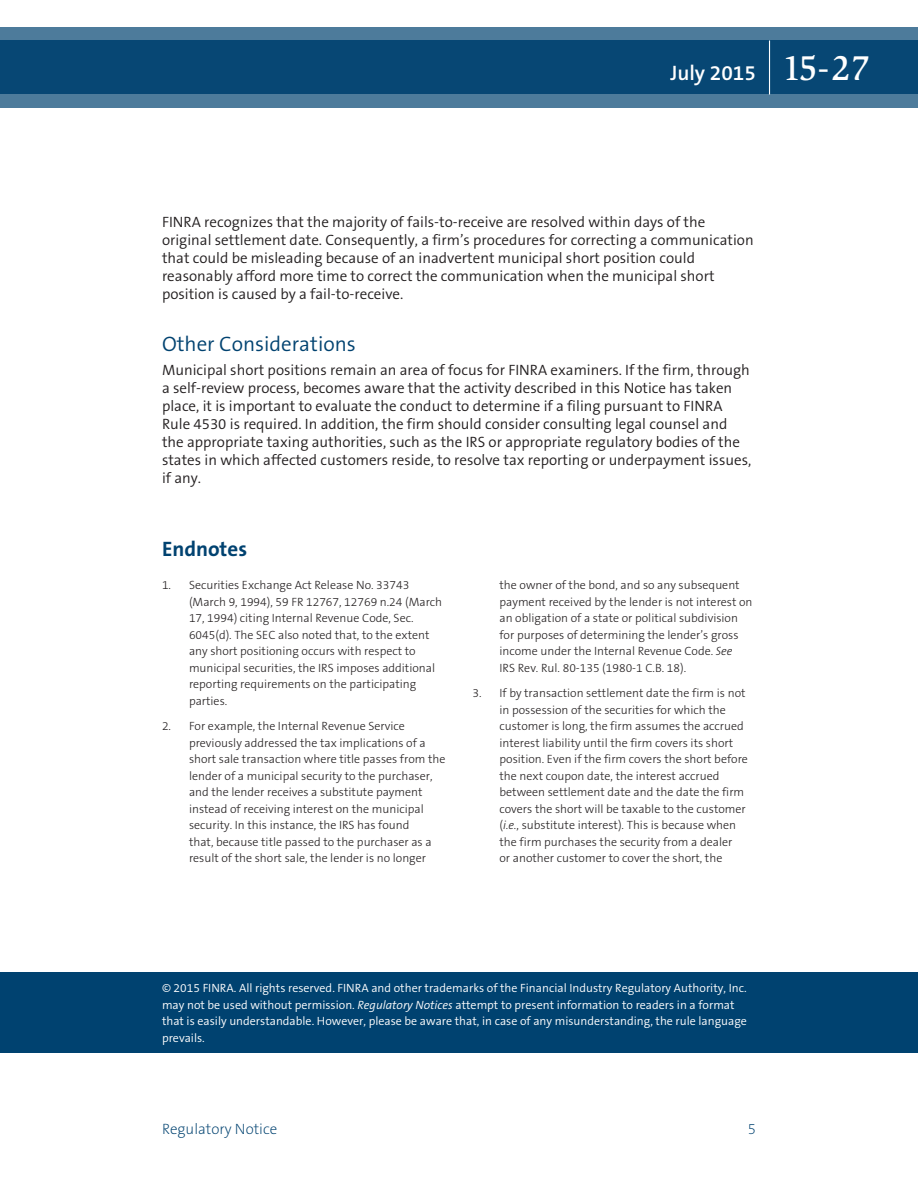
<style>
.page{position:relative;width:918px;height:1188px;background:#fff}
.page>*{position:absolute;margin:0;border:0;box-sizing:border-box;transform-origin:0 0}
.t1{font:300 21px "The Sans B4";color:#004270}
.t2{font:600 21px "The Sans B6";color:#fff}
.t3{font:700 21px "The Sans B7";color:#004270}
.t4{font:300 15px/18px "The Sans B4";color:#231f20}
.t5{font:200 15px "The Sans B2";color:#004270}
.t6{font:300 12px/16.5px "The Sans B3";color:#231f20}
.t7{font:300 12px/16.5px "The Sans B4";color:#fff}
.s1{font-family:"Slimbach LT";font-weight:500;font-size:36px}
.s2{font-style:italic}
</style>
<div class="page">
<div style="left:0;top:972px;width:918px;height:81px;background:#004270"></div>
<svg style="left:0;top:27px;width:918px;height:81px;background:#1e5881"></svg>
<hr style="left:769px;top:40px;width:1px;height:54px;background:#fff">
<h1 class="t2" style="left:670px;top:62px;width:201px">July 2015 <span class="s1">15-27</span></h1>
<p class="t4" style="left:162px;top:213px;width:593px">FINRA recognizes that the majority of fails-to-receive are resolved within days of the original settlement date. Consequently, a firm’s procedures for correcting a communication that could be misleading because of an inadvertent municipal short position could reasonably afford more time to correct the communication when the municipal short position is caused by a fail-to-receive.</p>
<h1 class="t1" style="left:162px;top:333px;width:195px">Other Considerations</h1>
<p class="t4" style="left:162px;top:362px;width:591px">Municipal short positions remain an area of focus for FINRA examiners. If the firm, through a self-review process, becomes aware that the activity described in this Notice has taken place, it is important to evaluate the conduct to determine if a filing pursuant to FINRA Rule 4530 is required. In addition, the firm should consider consulting legal counsel and the appropriate taxing authorities, such as the IRS or appropriate regulatory bodies of the states in which affected customers reside, to resolve tax reporting or underpayment issues, if any.</p>
<h1 class="t3" style="left:162px;top:537px;width:87px">Endnotes</h1>
<p class="t6" style="left:189px;top:577px;width:255px;text-indent:-27px">1. Securities Exchange Act Release No. 33743 (March 9, 1994), 59 FR 12767, 12769 n.24 (March 17, 1994) citing Internal Revenue Code, Sec.<br>6045(d). The SEC also noted that, to the extent any short positioning occurs with respect to municipal securities, the IRS imposes additional reporting requirements on the participating parties.</p>
<p class="t6" style="left:189px;top:718px;width:258px;text-indent:-27px">2. For example, the Internal Revenue Service previously addressed the tax implications of a short sale transaction where title passes from the lender of a municipal security to the purchaser, and the lender receives a substitute payment instead of receiving interest on the municipal security. In this instance, the IRS has found<br>that, because title passed to the purchaser as a result of the short sale, the lender is no longer</p>
<p class="t6" style="left:500px;top:577px;width:255px">the owner of the bond, and so any subsequent payment received by the lender is not interest on an obligation of a state or political subdivision for purposes of determining the lender’s gross income under the Internal Revenue Code. <span class="s2">See<br></span>IRS Rev. Rul. 80-135 (1980-1 C.B. 18).</p>
<p class="t6" style="left:500px;top:685px;width:250px;text-indent:-27px">3. If by transaction settlement date the firm is not in possession of the securities for which the customer is long, the firm assumes the accrued interest liability until the firm covers its short position. Even if the firm covers the short before the next coupon date, the interest accrued between settlement date and the date the firm covers the short will be taxable to the customer (<span class="s2">i.e.</span>, substitute interest). This is because when the firm purchases the security from a dealer<br>or another customer to cover the short, the</p>
<p class="t7" style="left:162px;top:980px;width:586px">© 2015 FINRA. All rights reserved. FINRA and other trademarks of the Financial Industry Regulatory Authority, Inc. may not be used without permission. <span class="s2">Regulatory Notices</span> attempt to present information to readers in a format that is easily understandable. However, please be aware that, in case of any misunderstanding, the rule language prevails.</p>
<p class="t5" style="left:162px;top:1121px;width:117px">Regulatory Notice</p>
<p class="t5" style="left:748px;top:1121px;width:10px">5</p>
</div>
